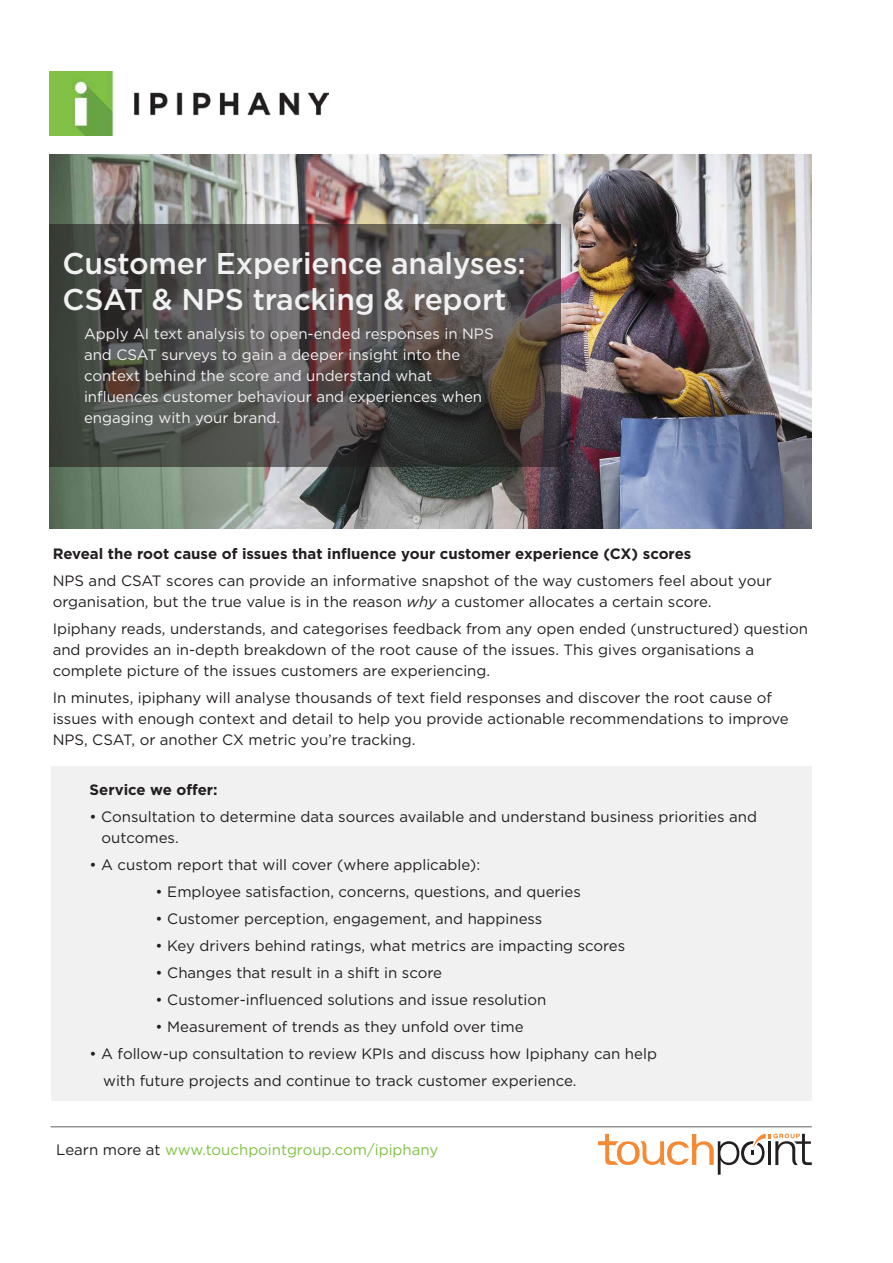
<style>
.page{position:relative;width:893px;height:1263px;background:#fff}
.page>*{position:absolute;margin:0;border:0;box-sizing:border-box;transform-origin:0 0}
.t1{font:500 30px/36px "Gotham HTF";letter-spacing:-.005em;color:#f1f1f2}
.t2{font:15px/21px "Gotham HTF";color:#231f20}
.t3{font:15px/21px "Gotham HTF";color:#f1f1f2}
.t4{font:700 15px "Gotham HTF";color:#231f20}
.t5{font:15px "Gotham HTF";color:#7ec242}
.s1{font-family:"Gotham";font-style:italic}
.s2{color:#231f20}
</style>
<div class="page">
<img style="left:49px;top:155px;width:763px;height:374px">
<div style="left:51px;top:767px;width:761px;height:334px;background:#f1f1f2"></div>
<svg style="left:50px;top:225px;width:511px;height:242px;background:#524e4b"></svg>
<hr style="left:51px;top:1126px;width:761px;height:1px;background:#939598">
<img style="left:49px;top:72px;width:280px;height:63px">
<svg style="left:598px;top:1133px;width:214px;height:42px"></svg>
<h1 class="t1" style="left:62px;top:245px;width:465px">Customer Experience analyses:<br>CSAT &amp; NPS tracking &amp; report</h1>
<p class="t3" style="left:84px;top:323px;width:411px">Apply AI text analysis to open-ended responses in NPS and CSAT surveys to gain a deeper insight into the context behind the score and understand what influences customer behaviour and experiences when engaging with your brand.</p>
<p class="t4" style="left:53px;top:545px;width:640px">Reveal the root cause of issues that influence your customer experience (CX) scores</p>
<p class="t2" style="left:53px;top:570px;width:720px">NPS and CSAT scores can provide an informative snapshot of the way customers feel about your organisation, but the true value is in the reason <span class="s1">why</span> a customer allocates a certain score.</p>
<p class="t2" style="left:53px;top:618px;width:757px">Ipiphany reads, understands, and categorises feedback from any open ended (unstructured) question and provides an in-depth breakdown of the root cause of the issues. This gives organisations a complete picture of the issues customers are experiencing.</p>
<p class="t2" style="left:53px;top:687px;width:738px">In minutes, ipiphany will analyse thousands of text field responses and discover the root cause of issues with enough context and detail to help you provide actionable recommendations to improve<br>NPS, CSAT, or another CX metric you’re tracking.</p>
<p class="t4" style="left:90px;top:781px;width:130px">Service we offer:</p>
<p class="t2" style="left:102px;top:805px;width:657px;text-indent:-12px">• Consultation to determine data sources available and understand business priorities and outcomes.</p>
<p class="t2" style="left:90px;top:853px;width:392px">• A custom report that will cover (where applicable):</p>
<p class="t2" style="left:156px;top:880px;width:427px">• Employee satisfaction, concerns, questions, and queries</p>
<p class="t2" style="left:156px;top:907px;width:388px">• Customer perception, engagement, and happiness</p>
<p class="t2" style="left:156px;top:934px;width:471px">• Key drivers behind ratings, what metrics are impacting scores</p>
<p class="t2" style="left:156px;top:961px;width:288px">• Changes that result in a shift in score</p>
<p class="t2" style="left:156px;top:988px;width:392px">• Customer-influenced solutions and issue resolution</p>
<p class="t2" style="left:156px;top:1015px;width:370px">• Measurement of trends as they unfold over time</p>
<p class="t2" style="left:103px;top:1039px;width:555px;line-height:27px;text-indent:-14px">• A follow-up consultation to review KPIs and discuss how Ipiphany can help with future projects and continue to track customer experience.</p>
<p class="t5" style="left:56px;top:1141px;width:384px"><span class="s2">Learn more at</span> www.touchpointgroup.com/ipiphany</p>
</div>
